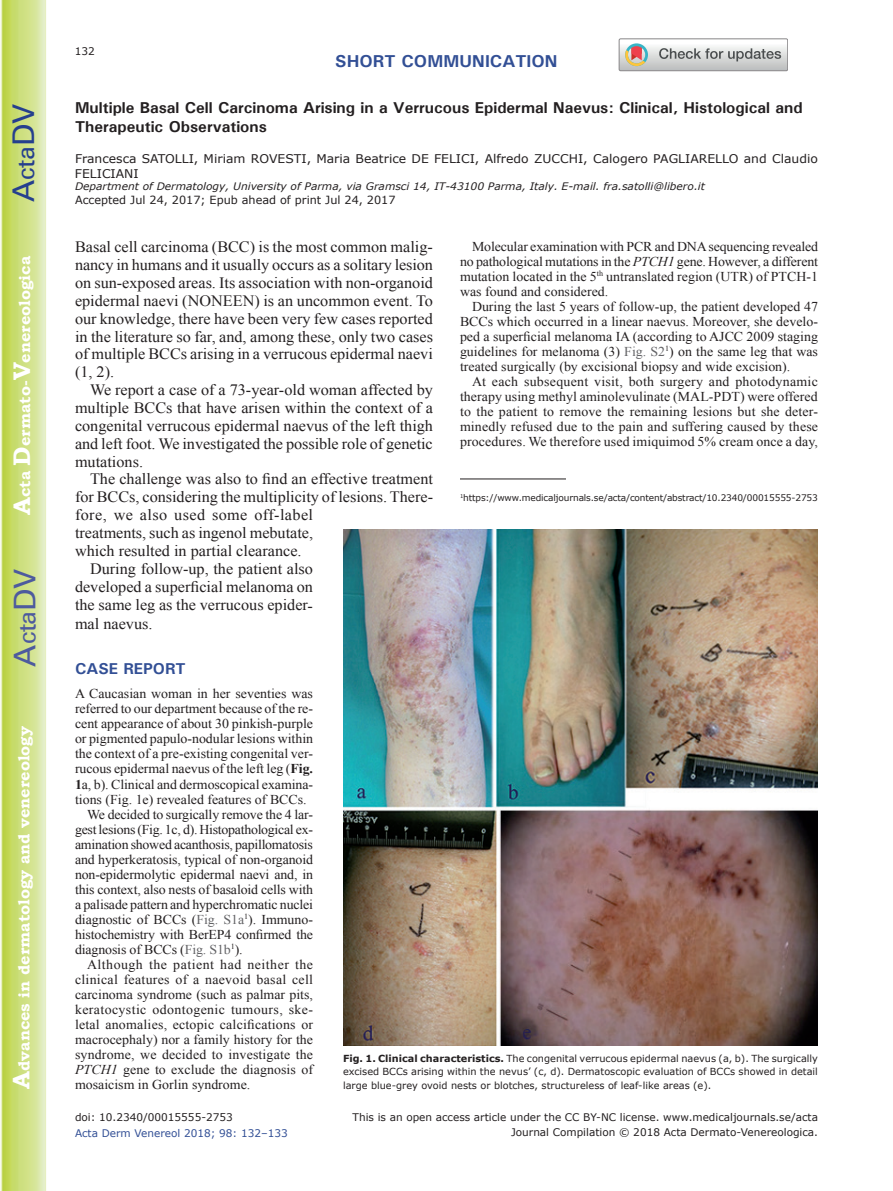
<style>
.page{position:relative;width:893px;height:1191px;background:#fff}
.page>*{position:absolute;margin:0;border:0;box-sizing:border-box;transform-origin:0 0}
.t1{font:30px "Univers";color:#4d5a9e}
.t2{font:30px "Univers";color:#253f8e}
.t3{font:700 17.25px "Univers";color:#324f95}
.t4{font:15.75px/17.9px "Times New Roman";color:#231f20;text-align:justify}
.t5{font:700 15.75px/18.9px "Univers";color:#231f20}
.t6{font:700 15.75px "Bookman Old Style";color:#fff}
.t7{font:15.75px "Times New Roman";letter-spacing:.025em;color:#231f20}
.t8{font:700 15.75px "Univers";color:#324f95}
.t9{font:13.5px/15px "Times New Roman";color:#231f20;text-align:justify}
.t10{font:13.5px "Times New Roman";letter-spacing:-.02em;color:#231f20}
.t11{font:13.5px "Times New Roman";letter-spacing:.02em;color:#231f20}
.t12{font:13.5px "Times New Roman";letter-spacing:.03em;color:#231f20}
.t13{font:13.5px "Times New Roman";letter-spacing:.035em;color:#231f20}
.t14{font:12px/14.4px "Verdana";color:#231f20}
.t15{font:11.25px "Verdana";color:#231f20}
.t16{font:10.5px "Verdana";color:#231f20}
.t17{font:10.5px "Verdana";color:#324f95}
.t18{font:italic 10.35px "Verdana";color:#231f20}
.t19{font:9.75px/13.5px "Verdana";color:#231f20;text-align:justify}
.t20{font:9px "Verdana";letter-spacing:-.015em;color:#231f20}
.s1{font-size:24px}
.s2{font-style:italic}
.s3{color:#636366}
.s4{font-weight:700}
</style>
<div class="page">
<svg style="left:1px;top:0;width:45px;height:1191px;background:#cfe084"></svg>
<hr style="left:460px;top:478px;width:106px;height:1px;background:#231f20">
<svg style="left:619px;top:39px;width:169px;height:32px"></svg>
<img style="left:343px;top:529px;width:475px;height:516px">
<h1 class="t2" style="left:6px;top:202px;width:100px;rotate:-90deg">A<span class="s1">cta</span>DV</h1>
<p class="t6" style="left:15px;top:515px;width:260px;rotate:-90deg"><span class="s1">A</span>cta <span class="s1">D</span>ermato-<span class="s1">V</span>enereologica</p>
<h1 class="t1" style="left:7px;top:666px;width:100px;rotate:-90deg">A<span class="s1">cta</span>DV</h1>
<p class="t6" style="left:15px;top:1088px;width:364px;rotate:-90deg"><span class="s1">A</span>dvances in dermatology and venereology</p>
<p class="t16" style="left:75px;top:44px;width:22px">132</p>
<p class="t3" style="left:335px;top:50px;width:224px">SHORT COMMUNICATION</p>
<p class="t5" style="left:75px;top:98px;width:729px">Multiple Basal Cell Carcinoma Arising in a Verrucous Epidermal Naevus: Clinical, Histological and<br>Therapeutic Observations</p>
<p class="t14" style="left:75px;top:151px;width:744px">Francesca SATOLLI, Miriam ROVESTI, Maria Beatrice DE FELICI, Alfredo ZUCCHI, Calogero PAGLIARELLO and Claudio<br>FELICIANI</p>
<p class="t18" style="left:75px;top:179px;width:631px">Department of Dermatology, University of Parma, via Gramsci 14, IT-43100 Parma, Italy. E-mail. fra.satolli@libero.it</p>
<p class="t15" style="left:75px;top:192px;width:322px">Accepted Jul 24, 2017; Epub ahead of print Jul 24, 2017</p>
<p class="t9" style="left:460px;top:238px;width:360px;text-indent:12px">Molecular examination with PCR and DNA sequencing revealed no pathological mutations in the <span class="s2">PTCH1</span> gene. However, a different mutation located in the 5<sup>th</sup> untranslated region (UTR) of PTCH-1 was found and considered.</p>
<p class="t9" style="left:460px;top:298px;width:360px;text-indent:12px">During the last 5 years of follow-up, the patient developed 47<br>BCCs which occurred in a linear naevus. Moreover, she develo&shy;ped a superficial melanoma IA (according to AJCC 2009 staging guidelines for melanoma (3) <span class="s3">Fig. S2</span><sup>1</sup>) on the same leg that was treated surgically (by excisional biopsy and wide excision).</p>
<p class="t9" style="left:460px;top:373px;width:360px;text-indent:12px">At each subsequent visit, both surgery and photodynamic therapy using methyl aminolevulinate (MAL-PDT) were offered to the patient to remove the remaining lesions but she deter&shy;minedly refused due to the pain and suffering caused by these procedures. We therefore used imiquimod 5% cream once a day,</p>
<p class="t4" style="left:75px;top:238px;width:360px">Basal cell carcinoma (BCC) is the most common malig&shy;nancy in humans and it usually occurs as a solitary lesion on sun-exposed areas. Its association with non-organoid epidermal naevi (NONEEN) is an uncommon event. To our knowledge, there have been very few cases reported in the literature so far, and, among these, only two cases of multiple BCCs arising in a verrucous epidermal naevi (1, 2).</p>
<p class="t4" style="left:75px;top:381px;width:360px;text-indent:15px">We report a case of a 73-year-old woman affected by multiple BCCs that have arisen within the context of a congenital verrucous epidermal naevus of the left thigh and left foot. We investigated the possible role of genetic mutations.</p>
<p class="t4" style="left:90px;top:470px;width:345px">The challenge was also to find an effective treatment</p>
<p class="t4" style="left:75px;top:488px;width:358px">for BCCs, considering the multiplicity of lesions. There-</p>
<p class="t7" style="left:75px;top:504px;width:240px">fore, we also used some off-label</p>
<p class="t4" style="left:75px;top:524px;width:240px">treatments, such as ingenol mebutate,</p>
<p class="t4" style="left:75px;top:542px;width:228px">which resulted in partial clearance.</p>
<p class="t4" style="left:90px;top:560px;width:225px">During follow-up, the patient also</p>
<p class="t4" style="left:75px;top:578px;width:240px">developed a superficial melanoma on</p>
<p class="t4" style="left:75px;top:596px;width:240px">the same leg as the verrucous epider-</p>
<p class="t4" style="left:75px;top:614px;width:79px">mal naevus.</p>
<p class="t8" style="left:75px;top:659px;width:112px">CASE REPORT</p>
<p class="t9" style="left:75px;top:686px;width:239px">A Caucasian woman in her seventies was</p>
<p class="t9" style="left:75px;top:701px;width:240px">referred to our department because of the re-</p>
<p class="t9" style="left:75px;top:716px;width:240px">cent appearance of about 30 pinkish-purple</p>
<p class="t9" style="left:75px;top:731px;width:240px">or pigmented papulo-nodular lesions within</p>
<p class="t9" style="left:75px;top:746px;width:240px">the context of a pre-existing congenital ver-</p>
<p class="t9" style="left:75px;top:761px;width:240px">rucous epidermal naevus of the left leg (<span class="s4">Fig.</span></p>
<p class="t9" style="left:75px;top:776px;width:240px"><span class="s4">1</span>a, b). Clinical and dermoscopical examina-</p>
<p class="t9" style="left:75px;top:791px;width:233px">tions (Fig. 1e) revealed features of BCCs.</p>
<p class="t9" style="left:87px;top:806px;width:228px">We decided to surgically remove the 4 lar-</p>
<p class="t10" style="left:75px;top:820px;width:240px">gest lesions (Fig. 1c, d). Histopathological ex-</p>
<p class="t10" style="left:75px;top:835px;width:239px">amination showed acanthosis, papillomatosis</p>
<p class="t9" style="left:75px;top:851px;width:240px">and hyperkeratosis, typical of non-organoid</p>
<p class="t9" style="left:75px;top:866px;width:240px">non-epidermolytic epidermal naevi and, in</p>
<p class="t9" style="left:75px;top:881px;width:240px">this context, also nests of basaloid cells with</p>
<p class="t9" style="left:75px;top:896px;width:240px">a palisade pattern and hyperchromatic nuclei</p>
<p class="t9" style="left:75px;top:911px;width:240px">diagnostic of BCCs (<span class="s3">Fig. S1a</span><sup>1</sup>). Immuno-</p>
<p class="t9" style="left:75px;top:926px;width:240px">histochemistry with BerEP4 confirmed the</p>
<p class="t9" style="left:75px;top:941px;width:169px">diagnosis of BCCs (<span class="s3">Fig. S1b</span><sup>1</sup>).</p>
<p class="t13" style="left:87px;top:955px;width:228px">Although the patient had neither the</p>
<p class="t11" style="left:75px;top:970px;width:240px">clinical features of a naevoid basal cell</p>
<p class="t9" style="left:75px;top:986px;width:240px">carcinoma syndrome (such as palmar pits,</p>
<p class="t12" style="left:75px;top:1000px;width:240px">keratocystic odontogenic tumours, ske-</p>
<p class="t9" style="left:75px;top:1016px;width:240px">letal anomalies, ectopic calcifications or</p>
<p class="t9" style="left:75px;top:1031px;width:239px">macrocephaly) nor a family history for the</p>
<p class="t9" style="left:75px;top:1046px;width:240px">syndrome, we decided to investigate the</p>
<p class="t9" style="left:75px;top:1061px;width:240px"><span class="s2">PTCH1</span> gene to exclude the diagnosis of</p>
<p class="t9" style="left:75px;top:1076px;width:177px">mosaicism in Gorlin syndrome.</p>
<p class="t20" style="left:460px;top:492px;width:359px"><sup>1</sup>https://www.medicaljournals.se/acta/content/abstract/10.2340/00015555-2753</p>
<p class="t19" style="left:343px;top:1051px;width:476px"><span class="s4">Fig. 1. Clinical characteristics.</span> The congenital verrucous epidermal naevus (a, b). The surgically excised BCCs arising within the nevus’ (c, d). Dermatoscopic evaluation of BCCs showed in detail large blue-grey ovoid nests or blotches, structureless of leaf-like areas (e).</p>
<p class="t16" style="left:75px;top:1109px;width:159px">doi: 10.2340/00015555-2753</p>
<p class="t17" style="left:75px;top:1125px;width:214px">Acta Derm Venereol 2018; 98: 132–133</p>
<p class="t16" style="left:353px;top:1109px;width:467px">This is an open access article under the CC BY-NC license. www.medicaljournals.se/acta</p>
<p class="t16" style="left:511px;top:1125px;width:308px">Journal Compilation © 2018 Acta Dermato-Venereologica.</p>
</div>
